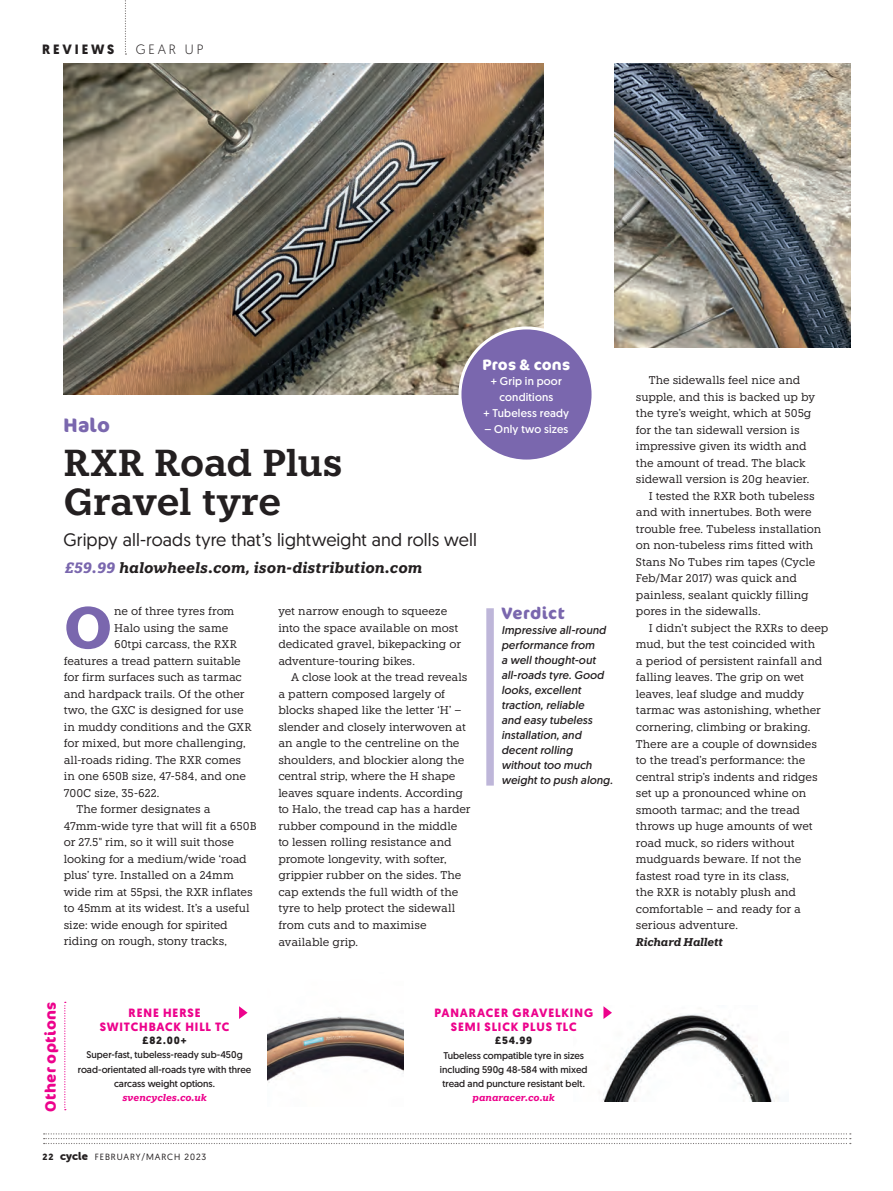
<style>
.page{position:relative;width:893px;height:1191px;background:#fff}
.page>*{position:absolute;margin:0;border:0;box-sizing:border-box;transform-origin:0 0}
.t1{font:700 58.35px "Knile";color:#7a67ae}
.t2{font:600 37.5px/39px "Knile";letter-spacing:-.005em;color:#231f20}
.t3{font:700 19.5px "Cocon Pro";color:#7a67ae}
.t4{font:18px "Geomanist";letter-spacing:.005em;color:#231f20}
.t5{font:700 16.5px "Cocon Pro";letter-spacing:.03em;color:#7a67ae}
.t6{font:italic 700 15px "Knile";letter-spacing:.005em;color:#231f20}
.t7{font:700 15px "Cocon Pro";letter-spacing:.025em;color:#ed028c}
.t8{font:700 15px "Cocon Pro";letter-spacing:.015em;color:#fff}
.t9{font:700 13.5px "Geomanist";letter-spacing:.21em;color:#231f20}
.t10{font:300 13.5px "Geomanist";letter-spacing:.21em;color:#231f20}
.t11{font:700 12px/13.5px "Geomanist";letter-spacing:.075em;color:#ed028c;text-align:center}
.t12{font:11.25px/16.5px "Knile";letter-spacing:-.01em;color:#231f20}
.t13{font:italic 11.25px/15px "Geomanist";letter-spacing:.015em;color:#231f20}
.t14{font:11.25px/15.8px "Geomanist";letter-spacing:.015em;color:#fff;text-align:center}
.t15{font:italic 700 11.25px "Knile";letter-spacing:-.015em;color:#231f20}
.t16{font:700 10.5px "Geomanist";letter-spacing:.08em;color:#231f20}
.t17{font:9.75px/14.2px "Geomanist";color:#231f20;text-align:center}
.t18{font:italic 700 9.75px "Knile";letter-spacing:-.005em;color:#ed028c}
.t19{font:9px "Geomanist";letter-spacing:.1em;color:#231f20}
.s1{color:#7a67ae}
.s2{font-weight:700}
.s3{font-family:"Museo Sans Rounded 900";font-size:11.25px}
</style>
<div class="page">
<svg style="left:44px;top:1133px;width:807px;height:11px"></svg>
<svg style="left:125px;top:0;width:1px;height:55px"></svg>
<img style="left:615px;top:64px;width:235px;height:283px">
<img style="left:64px;top:64px;width:479px;height:330px">
<div style="left:460px;top:328px;width:133px;height:133px;background:#7a67ae;border-radius:50%"></div>
<div style="left:458px;top:326px;width:136px;height:136px;border:3px solid #fff;border-radius:50%"></div>
<img style="left:603px;top:1014px;width:174px;height:87px">
<img style="left:268px;top:1014px;width:136px;height:69px">
<div style="left:486px;top:608px;width:8px;height:177px;background:#beb6d9"></div>
<svg style="left:64px;top:1001px;width:2px;height:109px"></svg>
<svg style="left:239px;top:1006px;width:9px;height:13px"></svg>
<svg style="left:603px;top:1006px;width:9px;height:13px"></svg>
<p class="t9" style="left:42px;top:40px;width:74px">REVIEWS</p>
<p class="t10" style="left:136px;top:41px;width:69px">GEAR UP</p>
<h3 class="t3" style="left:64px;top:411px;width:48px">Halo</h3>
<h3 class="t8" style="left:483px;top:354px;width:89px">Pros &amp; cons</h3>
<p class="t14" style="left:484px;top:373px;width:87px">+ Grip in poor conditions<br>+ Tubeless ready</p>
<p class="t14" style="left:484px;top:420px;width:85px">– Only two sizes</p>
<h2 class="t2" style="left:64px;top:444px;width:281px">RXR Road Plus<br>Gravel tyre</h2>
<h3 class="t6" style="left:65px;top:558px;width:359px"><span class="s1">£59.99</span> halowheels.com, ison-distribution.com</h3>
<h3 class="t4" style="left:63px;top:528px;width:415px">Grippy all-roads tyre that’s lightweight and rolls well</h3>
<h1 class="t1" style="left:64px;top:590px;width:50px">O</h1>
<p class="t12" style="left:114px;top:603px;width:122px">ne of three tyres from</p>
<p class="t12" style="left:114px;top:619px;width:116px">Halo using the same</p>
<p class="t12" style="left:114px;top:636px;width:124px">60tpi carcass, the RXR</p>
<p class="t12" style="left:64px;top:652px;width:179px">features a tread pattern suitable</p>
<p class="t12" style="left:64px;top:669px;width:180px">for firm surfaces such as tarmac</p>
<p class="t12" style="left:64px;top:685px;width:182px">and hardpack trails. Of the other</p>
<p class="t12" style="left:64px;top:702px;width:181px">two, the GXC is designed for use</p>
<p class="t12" style="left:64px;top:718px;width:189px">in muddy conditions and the GXR</p>
<p class="t12" style="left:64px;top:735px;width:183px">for mixed, but more challenging,</p>
<p class="t12" style="left:64px;top:751px;width:179px">all-roads riding. The RXR comes</p>
<p class="t12" style="left:64px;top:768px;width:184px">in one 650B size, 47-584, and one</p>
<p class="t12" style="left:64px;top:784px;width:97px">700C size, 35-622.</p>
<p class="t12" style="left:77px;top:801px;width:136px">The former designates a</p>
<p class="t12" style="left:64px;top:817px;width:194px">47mm-wide tyre that will fit a 650B</p>
<p class="t12" style="left:64px;top:834px;width:172px">or 27.5" rim, so it will suit those</p>
<p class="t12" style="left:64px;top:850px;width:185px">looking for a medium/wide ‘road</p>
<p class="t12" style="left:64px;top:867px;width:172px">plus’ tyre. Installed on a 24mm</p>
<p class="t12" style="left:64px;top:883px;width:190px">wide rim at 55psi, the RXR inflates</p>
<p class="t12" style="left:64px;top:900px;width:187px">to 45mm at its widest. It’s a useful</p>
<p class="t12" style="left:64px;top:916px;width:166px">size: wide enough for spirited</p>
<p class="t12" style="left:64px;top:933px;width:165px">riding on rough, stony tracks,</p>
<p class="t12" style="left:278px;top:603px;width:184px">yet narrow enough to squeeze into the space available on most dedicated gravel, bikepacking or adventure-touring bikes.</p>
<p class="t12" style="left:278px;top:669px;width:194px;text-indent:13px">A close look at the tread reveals a pattern composed largely of blocks shaped like the letter ‘H’ – slender and closely interwoven at an angle to the centreline on the shoulders, and blockier along the central strip, where the H shape leaves square indents. According to Halo, the tread cap has a harder rubber compound in the middle to lessen rolling resistance and promote longevity, with softer, grippier rubber on the sides. The cap extends the full width of the tyre to help protect the sidewall from cuts and to maximise available grip.</p>
<h3 class="t5" style="left:501px;top:601px;width:65px">Verdict</h3>
<p class="t13" style="left:501px;top:622px;width:113px">Impressive all-round performance from<br>a well thought-out all-roads tyre. Good looks, excellent traction, reliable<br>and easy tubeless installation, and decent rolling without too much weight to push along.</p>
<h3 class="t7" style="left:40px;top:1112px;width:112px;rotate:-90deg">Other options</h3>
<p class="t11" style="left:100px;top:1006px;width:131px">RENE HERSE<br>SWITCHBACK HILL TC</p>
<p class="t16" style="left:143px;top:1033px;width:45px">£82.00+</p>
<p class="t17" style="left:78px;top:1047px;width:175px">Super-fast, tubeless-ready sub-450g road-orientated all-roads tyre with three carcass weight options.</p>
<p class="t18" style="left:122px;top:1091px;width:86px">svencycles.co.uk</p>
<p class="t19" style="left:43px;top:1150px;width:165px"><span class="s2">22</span> <span class="s3">cycle</span> FEBRUARY/MARCH 2023</p>
<p class="t11" style="left:434px;top:1006px;width:160px">PANARACER GRAVELKING<br>SEMI SLICK PLUS TLC</p>
<p class="t16" style="left:495px;top:1033px;width:39px">£54.99</p>
<p class="t17" style="left:440px;top:1048px;width:149px">Tubeless compatible tyre in sizes including 590g 48-584 with mixed tread and puncture resistant belt.</p>
<p class="t18" style="left:473px;top:1091px;width:84px">panaracer.co.uk</p>
<p class="t12" style="left:649px;top:372px;width:153px">The sidewalls feel nice and</p>
<p class="t12" style="left:636px;top:388px;width:181px">supple, and this is backed up by</p>
<p class="t12" style="left:636px;top:405px;width:177px">the tyre’s weight, which at 505g</p>
<p class="t12" style="left:636px;top:421px;width:165px">for the tan sidewall version is</p>
<p class="t12" style="left:636px;top:438px;width:172px">impressive given its width and</p>
<p class="t12" style="left:636px;top:454px;width:171px">the amount of tread. The black</p>
<p class="t12" style="left:636px;top:471px;width:175px">sidewall version is 20g heavier.</p>
<p class="t12" style="left:649px;top:487px;width:168px">I tested the RXR both tubeless</p>
<p class="t12" style="left:636px;top:504px;width:177px">and with innertubes. Both were</p>
<p class="t12" style="left:636px;top:520px;width:187px">trouble free. Tubeless installation</p>
<p class="t12" style="left:636px;top:537px;width:179px">on non-tubeless rims fitted with</p>
<p class="t12" style="left:636px;top:553px;width:181px">Stans No Tubes rim tapes (Cycle</p>
<p class="t12" style="left:636px;top:570px;width:163px">Feb/Mar 2017) was quick and</p>
<p class="t12" style="left:636px;top:586px;width:174px">painless, sealant quickly filling</p>
<p class="t12" style="left:636px;top:603px;width:126px">pores in the sidewalls.</p>
<p class="t12" style="left:649px;top:619px;width:181px">I didn’t subject the RXRs to deep</p>
<p class="t12" style="left:636px;top:636px;width:181px">mud, but the test coincided with</p>
<p class="t12" style="left:636px;top:652px;width:188px">a period of persistent rainfall and</p>
<p class="t12" style="left:636px;top:669px;width:170px">falling leaves. The grip on wet</p>
<p class="t12" style="left:636px;top:685px;width:170px">leaves, leaf sludge and muddy</p>
<p class="t12" style="left:636px;top:702px;width:186px">tarmac was astonishing, whether</p>
<p class="t12" style="left:636px;top:718px;width:176px">cornering, climbing or braking.</p>
<p class="t12" style="left:636px;top:735px;width:183px">There are a couple of downsides</p>
<p class="t12" style="left:636px;top:751px;width:171px">to the tread’s performance: the</p>
<p class="t12" style="left:636px;top:768px;width:183px">central strip’s indents and ridges</p>
<p class="t12" style="left:636px;top:784px;width:172px">set up a pronounced whine on</p>
<p class="t12" style="left:636px;top:801px;width:166px">smooth tarmac; and the tread</p>
<p class="t12" style="left:636px;top:817px;width:178px">throws up huge amounts of wet</p>
<p class="t12" style="left:636px;top:834px;width:160px">road muck, so riders without</p>
<p class="t12" style="left:636px;top:850px;width:167px">mudguards beware. If not the</p>
<p class="t12" style="left:636px;top:867px;width:155px">fastest road tyre in its class,</p>
<p class="t12" style="left:636px;top:883px;width:162px">the RXR is notably plush and</p>
<p class="t12" style="left:636px;top:900px;width:167px">comfortable – and ready for a</p>
<p class="t12" style="left:636px;top:916px;width:104px">serious adventure.</p>
<p class="t15" style="left:636px;top:934px;width:89px">Richard Hallett</p>
</div>
